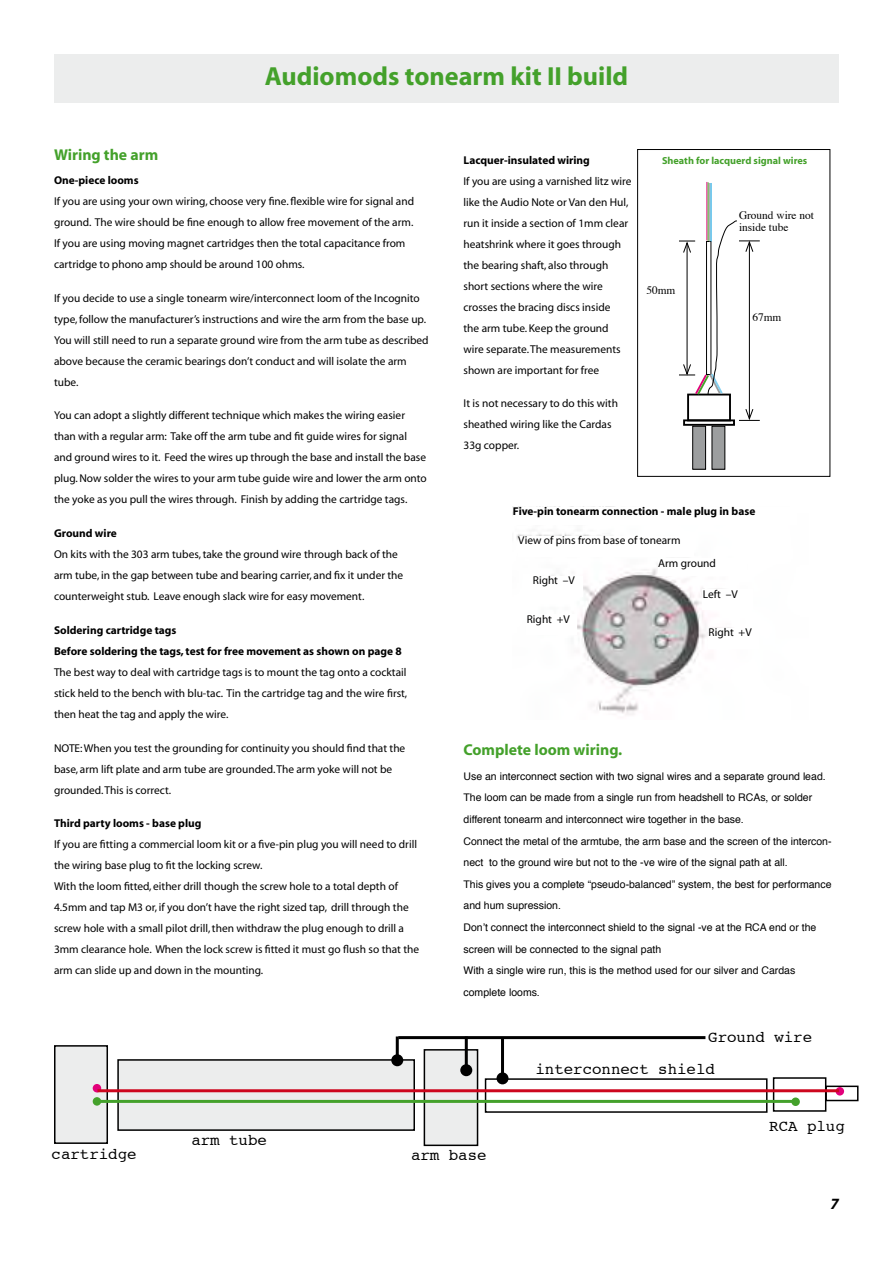
<style>
.page{position:relative;width:893px;height:1263px;background:#fff}
.page>*{position:absolute;margin:0;border:0;box-sizing:border-box;transform-origin:0 0}
.t1{font:700 26.25px "Myriad";color:#44a12b}
.t2{font:15.75px "Courier";color:#000}
.t3{font:700 15.75px "Myriad";color:#44a12b}
.t4{font:italic 700 15.75px "Myriad";color:#000}
.t5{font:11.4px/21px "Myriad";color:#000}
.t6{font:700 11.4px/21px "Myriad";color:#000}
.t7{font:11.4px/11.4px "Times";color:#000}
.t8{font:10.5px/21.6px "Helvetica";color:#000}
.t9{font:700 10.2px "Myriad";color:#44a12b}
</style>
<div class="page">
<div style="left:54px;top:54px;width:785px;height:48px;background:#eceded"></div>
<img style="left:516px;top:506px;width:215px;height:209px">
<div style="left:533px;top:576px;width:50px;height:21px;background:#fff"></div>
<div style="left:527px;top:614px;width:50px;height:21px;background:#fff"></div>
<div style="left:703px;top:590px;width:50px;height:20px;background:#fff"></div>
<div style="left:708px;top:628px;width:51px;height:20px;background:#fff"></div>
<div style="left:518px;top:536px;width:175px;height:20px;background:#fff"></div>
<div style="left:513px;top:507px;width:283px;height:17px;background:#fff"></div>
<div style="left:658px;top:558px;width:89px;height:18px;background:#fff"></div>
<hr style="left:398px;top:1036px;width:307px;height:3px;background:#000">
<div style="left:424px;top:1050px;width:54px;height:95px;background:#eceded"></div>
<div style="left:424px;top:1049px;width:54px;height:97px;border:2px solid #000"></div>
<div style="left:118px;top:1060px;width:296px;height:70px;background:#eceded"></div>
<div style="left:117px;top:1059px;width:298px;height:72px;border:2px solid #000"></div>
<div style="left:485px;top:1078px;width:282px;height:35px;border:2px solid #000"></div>
<hr style="left:396px;top:1036px;width:3px;height:24px;background:#000">
<div style="left:391px;top:1054px;width:12px;height:12px;background:#000;border-radius:50%"></div>
<hr style="left:501px;top:1037px;width:3px;height:41px;background:#000">
<div style="left:496px;top:1072px;width:12px;height:12px;background:#000;border-radius:50%"></div>
<div style="left:55px;top:1046px;width:52px;height:97px;background:#eceded"></div>
<div style="left:54px;top:1045px;width:54px;height:99px;border:2px solid #000"></div>
<div style="left:773px;top:1077px;width:53px;height:35px;border:2px solid #000"></div>
<div style="left:825px;top:1085px;width:33px;height:16px;border:2px solid #000"></div>
<svg style="left:791px;top:1097px;width:9px;height:9px"></svg>
<div style="left:93px;top:1084px;width:8px;height:8px;background:#e2007a;border-radius:50%"></div>
<div style="left:93px;top:1097px;width:8px;height:9px;background:#44a12b;border-radius:50%"></div>
<hr style="left:465px;top:1036px;width:3px;height:34px;background:#000">
<div style="left:460px;top:1064px;width:12px;height:12px;background:#000;border-radius:50%"></div>
<svg style="left:836px;top:1087px;width:8px;height:8px"></svg>
<hr style="left:97px;top:1089px;width:742px;height:3px;background:#cd071e">
<hr style="left:97px;top:1100px;width:699px;height:3px;background:#44a12b">
<div style="left:687px;top:394px;width:44px;height:27px;border:2px solid #000"></div>
<div style="left:683px;top:419px;width:52px;height:7px;border:2px solid #000"></div>
<hr style="left:749px;top:242px;width:1px;height:177px;background:#000">
<svg style="left:739px;top:408px;width:21px;height:13px"></svg>
<hr style="left:706px;top:182px;width:1px;height:58px;background:#e2007a">
<hr style="left:708px;top:182px;width:1px;height:59px;background:#44a12b">
<hr style="left:709px;top:183px;width:1px;height:58px;background:#9c9e9f">
<hr style="left:710px;top:183px;width:1px;height:58px;background:#009ee0">
<svg style="left:679px;top:220px;width:81px;height:177px"></svg>
<div style="left:693px;top:426px;width:13px;height:43px;background:#9c9e9f"></div>
<div style="left:692px;top:426px;width:14px;height:44px;border:1px solid #000"></div>
<div style="left:712px;top:426px;width:13px;height:43px;background:#9c9e9f"></div>
<div style="left:637px;top:149px;width:193px;height:328px;border:1px solid #000"></div>
<h1 class="t1" style="left:265px;top:62px;width:365px">Audiomods tonearm kit II build</h1>
<h2 class="t3" style="left:54px;top:147px;width:106px">Wiring the arm</h2>
<p class="t6" style="left:54px;top:170px;width:86px">One-piece looms</p>
<p class="t5" style="left:54px;top:191px;width:362px">If you are using your own wiring, choose very fine. flexible wire for signal and ground. The wire should be fine enough to allow free movement of the arm.<br>If you are using moving magnet cartridges then the total capacitance from cartridge to phono amp should be around 100 ohms.</p>
<p class="t5" style="left:54px;top:288px;width:376px">If you decide to use a single tonearm wire/interconnect loom of the Incognito type, follow the manufacturer’s instructions and wire the arm from the base up.<br>You will still need to run a separate ground wire from the arm tube as described above because the ceramic bearings don’t conduct and will isolate the arm tube.</p>
<p class="t5" style="left:54px;top:405px;width:374px">You can adopt a slightly different technique which makes the wiring easier than with a regular arm: Take off the arm tube and fit guide wires for signal and ground wires to it. Feed the wires up through the base and install the base plug. Now solder the wires to your arm tube guide wire and lower the arm onto the yoke as you pull the wires through. Finish by adding the cartridge tags.</p>
<p class="t6" style="left:54px;top:523px;width:64px">Ground wire</p>
<p class="t5" style="left:54px;top:544px;width:351px">On kits with the 303 arm tubes, take the ground wire through back of the arm tube, in the gap between tube and bearing carrier, and fix it under the counterweight stub. Leave enough slack wire for easy movement.</p>
<p class="t6" style="left:54px;top:620px;width:349px">Soldering cartridge tags<br>Before soldering the tags, test for free movement as shown on page 8</p>
<p class="t5" style="left:54px;top:662px;width:355px;text-align:justify">The best way to deal with cartridge tags is to mount the tag onto a cocktail stick held to the bench with blu-tac. Tin the cartridge tag and the wire first, then heat the tag and apply the wire.</p>
<p class="t5" style="left:54px;top:738px;width:353px">NOTE: When you test the grounding for continuity you should find that the base, arm lift plate and arm tube are grounded. The arm yoke will not be grounded. This is correct.</p>
<p class="t6" style="left:54px;top:813px;width:149px">Third party looms - base plug</p>
<p class="t5" style="left:54px;top:834px;width:367px">If you are fitting a commercial loom kit or a five-pin plug you will need to drill the wiring base plug to fit the locking screw.<br>With the loom fitted, either drill though the screw hole to a total depth of 4.5mm and tap M3 or, if you don’t have the right sized tap, drill through the screw hole with a small pilot drill, then withdraw the plug enough to drill a 3mm clearance hole. When the lock screw is fitted it must go flush so that the arm can slide up and down in the mounting.</p>
<h2 class="t2" style="left:191px;top:1128px;width:77px">arm tube</h2>
<p class="t6" style="left:463px;top:150px;width:128px">Lacquer-insulated wiring</p>
<p class="t5" style="left:463px;top:171px;width:169px">If you are using a varnished litz wire like the Audio Note or Van den Hul, run it inside a section of 1mm clear heatshrink where it goes through the bearing shaft, also through short sections where the wire crosses the bracing discs inside<br>the arm tube. Keep the ground wire separate. The measurements shown are important for free</p>
<p class="t5" style="left:463px;top:393px;width:156px">It is not necessary to do this with sheathed wiring like the Cardas<br>33g copper.</p>
<p class="t9" style="left:662px;top:155px;width:147px">Sheath for lacquerd signal wires</p>
<p class="t7" style="left:646px;top:283px;width:30px">50mm</p>
<p class="t7" style="left:739px;top:209px;width:76px">Ground wire not inside tube</p>
<p class="t7" style="left:752px;top:311px;width:30px">67mm</p>
<p class="t6" style="left:513px;top:501px;width:244px">Five-pin tonearm connection - male plug in base</p>
<p class="t5" style="left:518px;top:530px;width:164px">View of pins from base of tonearm</p>
<p class="t5" style="left:533px;top:570px;width:44px">Right –V</p>
<p class="t5" style="left:527px;top:609px;width:45px">Right +V</p>
<p class="t5" style="left:658px;top:553px;width:59px">Arm ground</p>
<p class="t5" style="left:703px;top:584px;width:36px">Left –V</p>
<p class="t5" style="left:708px;top:622px;width:45px">Right +V</p>
<h2 class="t3" style="left:463px;top:742px;width:160px">Complete loom wiring.</h2>
<p class="t8" style="left:463px;top:766px;width:370px">Use an interconnect section with two signal wires and a separate ground lead.<br>The loom can be made from a single run from headshell to RCAs, or solder different tonearm and interconnect wire together in the base.<br>Connect the metal of the armtube, the arm base and the screen of the intercon&shy;nect to the ground wire but not to the -ve wire of the signal path at all.<br>This gives you a complete “pseudo-balanced” system, the best for performance and hum supression.<br>Don’t connect the interconnect shield to the signal -ve at the RCA end or the screen will be connected to the signal path<br>With a single wire run, this is the method used for our silver and Cardas complete looms.</p>
<h2 class="t2" style="left:708px;top:1025px;width:105px">Ground wire</h2>
<h2 class="t2" style="left:535px;top:1057px;width:181px">interconnect shield</h2>
<h2 class="t2" style="left:769px;top:1114px;width:77px">RCA plug</h2>
<h2 class="t2" style="left:52px;top:1142px;width:87px">cartridge</h2>
<h2 class="t2" style="left:411px;top:1143px;width:77px">arm base</h2>
<h2 class="t4" style="left:830px;top:1195px;width:10px">7</h2>
</div>
